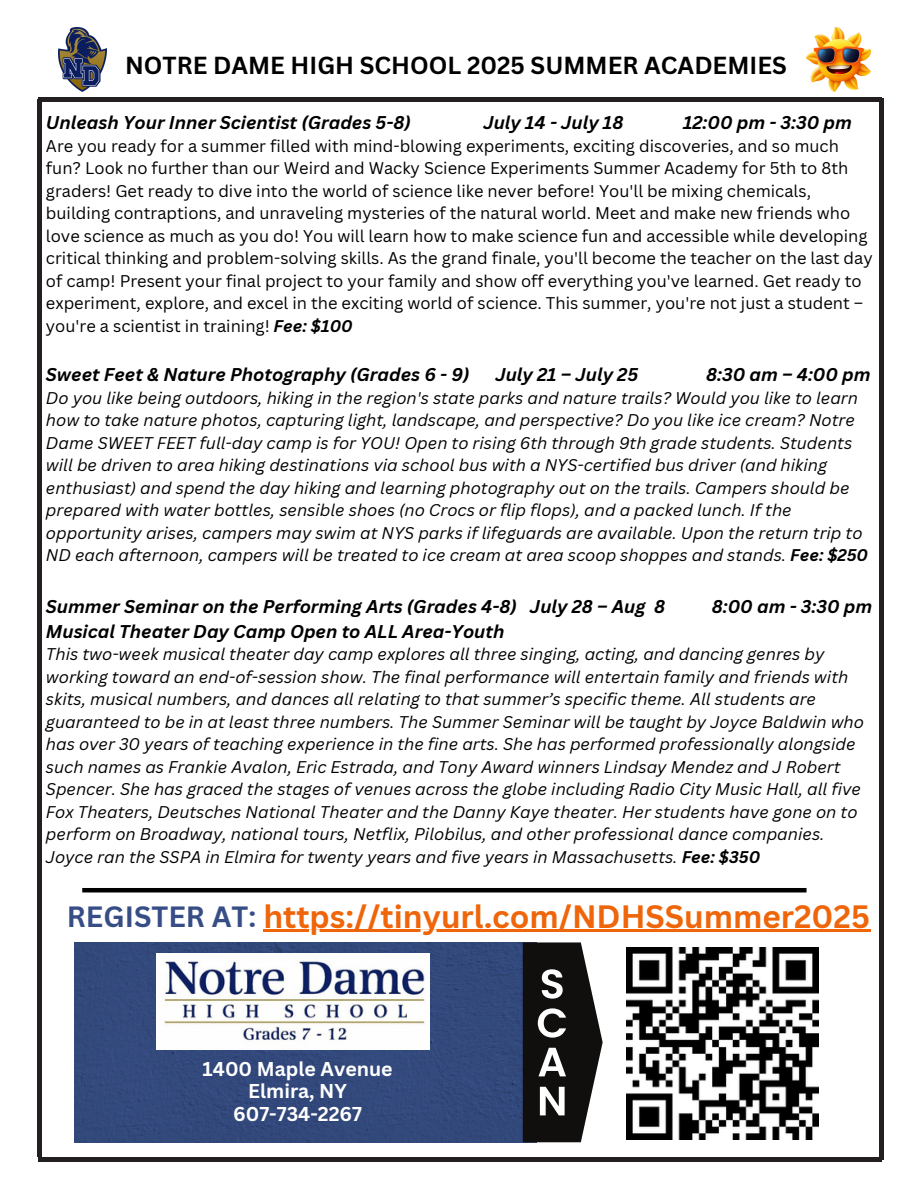
<style>
.page{position:relative;width:918px;height:1188px;background:#fff}
.page>*{position:absolute;margin:0;border:0;box-sizing:border-box;transform-origin:0 0}
.t1{font:700 31.5px "Canva Sans";color:#ef650a}
.t2{font:700 24px "Canva Sans";color:#000}
.t3{font:700 19.5px/22.5px "Canva Sans";color:#fff;text-align:center}
.t4{font:italic 700 18px "Canva Sans";color:#000}
.t5{font:italic 16.5px/22.5px "Canva Sans";color:#000}
.t6{font:16.5px/22.5px "Canva Sans";color:#000}
.s1{font-weight:700;font-style:italic}
.s2{font-weight:700}
.s3{font-size:28.5px;color:#374d85}
</style>
<div class="page">
<hr style="left:38px;top:1157px;width:843px;height:4px;background:#231f20">
<img style="left:59px;top:27px;width:47px;height:65px">
<img style="left:807px;top:27px;width:64px;height:65px">
<hr style="left:38px;top:97px;width:843px;height:4px;background:#231f20">
<img style="left:626px;top:947px;width:192px;height:192px">
<hr style="left:263px;top:930px;width:608px;height:2px;background:#ef650a">
<hr style="left:38px;top:99px;width:4px;height:1058px;background:#231f20">
<div style="left:879px;top:98px;width:5px;height:1062px;background:#231f20"></div>
<hr style="left:82px;top:888px;width:725px;height:4px;background:#000">
<div style="left:74px;top:943px;width:463px;height:200px;background:#32497c"></div>
<img style="left:157px;top:954px;width:273px;height:95px">
<svg style="left:523px;top:942px;width:80px;height:200px"></svg>
<p class="t2" style="left:125px;top:49px;width:663px">NOTRE DAME HIGH SCHOOL 2025 SUMMER ACADEMIES</p>
<h3 class="t4" style="left:46px;top:110px;width:366px">Unleash Your Inner Scientist (Grades 5-8)</h3>
<h3 class="t4" style="left:483px;top:110px;width:142px">July 14 - July 18</h3>
<h3 class="t4" style="left:683px;top:110px;width:170px">12:00 pm - 3:30 pm</h3>
<p class="t6" style="left:46px;top:134px;width:828px">Are you ready for a summer filled with mind-blowing experiments, exciting discoveries, and so much fun? Look no further than our Weird and Wacky Science Experiments Summer Academy for 5th to 8th graders! Get ready to dive into the world of science like never before! You'll be mixing chemicals, building contraptions, and unraveling mysteries of the natural world. Meet and make new friends who love science as much as you do! You will learn how to make science fun and accessible while developing critical thinking and problem-solving skills. As the grand finale, you'll become the teacher on the last day of camp! Present your final project to your family and show off everything you've learned. Get ready to experiment, explore, and excel in the exciting world of science. This summer, you're not just a student – you're a scientist in training! <span class="s1">Fee: $100</span></p>
<p class="t4" style="left:46px;top:362px;width:425px">Sweet Feet &amp; Nature Photography (Grades 6 - 9)</p>
<p class="t4" style="left:495px;top:362px;width:144px">July 21 – July 25</p>
<p class="t4" style="left:706px;top:362px;width:166px">8:30 am – 4:00 pm</p>
<p class="t5" style="left:46px;top:386px;width:824px">Do you like being outdoors, hiking in the region's state parks and nature trails? Would you like to learn how to take nature photos, capturing light, landscape, and perspective? Do you like ice cream? Notre Dame SWEET FEET full-day camp is for YOU! Open to rising 6th through 9th grade students. Students will be driven to area hiking destinations via school bus with a NYS-certified bus driver (and hiking enthusiast) and spend the day hiking and learning photography out on the trails. Campers should be prepared with water bottles, sensible shoes (no Crocs or flip flops), and a packed lunch. If the opportunity arises, campers may swim at NYS parks if lifeguards are available. Upon the return trip to ND each afternoon, campers will be treated to ice cream at area scoop shoppes and stands. <span class="s2">Fee: $250</span></p>
<p class="t4" style="left:46px;top:594px;width:621px">Summer Seminar on the Performing Arts (Grades 4-8) July 28 – Aug 8</p>
<p class="t4" style="left:712px;top:594px;width:162px">8:00 am - 3:30 pm</p>
<p class="t4" style="left:46px;top:619px;width:460px">Musical Theater Day Camp Open to ALL Area-Youth</p>
<p class="t5" style="left:46px;top:643px;width:820px">This two-week musical theater day camp explores all three singing, acting, and dancing genres by working toward an end-of-session show. The final performance will entertain family and friends with skits, musical numbers, and dances all relating to that summer’s specific theme. All students are guaranteed to be in at least three numbers. The Summer Seminar will be taught by Joyce Baldwin who has over 30 years of teaching experience in the fine arts. She has performed professionally alongside such names as Frankie Avalon, Eric Estrada, and Tony Award winners Lindsay Mendez and J Robert Spencer. She has graced the stages of venues across the globe including Radio City Music Hall, all five Fox Theaters, Deutsches National Theater and the Danny Kaye theater. Her students have gone on to perform on Broadway, national tours, Netflix, Pilobilus, and other professional dance companies.<br>Joyce ran the SSPA in Elmira for twenty years and five years in Massachusetts. <span class="s2">Fee: $350</span></p>
<p class="t1" style="left:67px;top:894px;width:805px"><span class="s3">REGISTER AT:</span> https://tinyurl.com/NDHSSummer2025</p>
<p class="t3" style="left:203px;top:1057px;width:191px">1400 Maple Avenue<br>Elmira, NY<br>607-734-2267</p>
</div>
